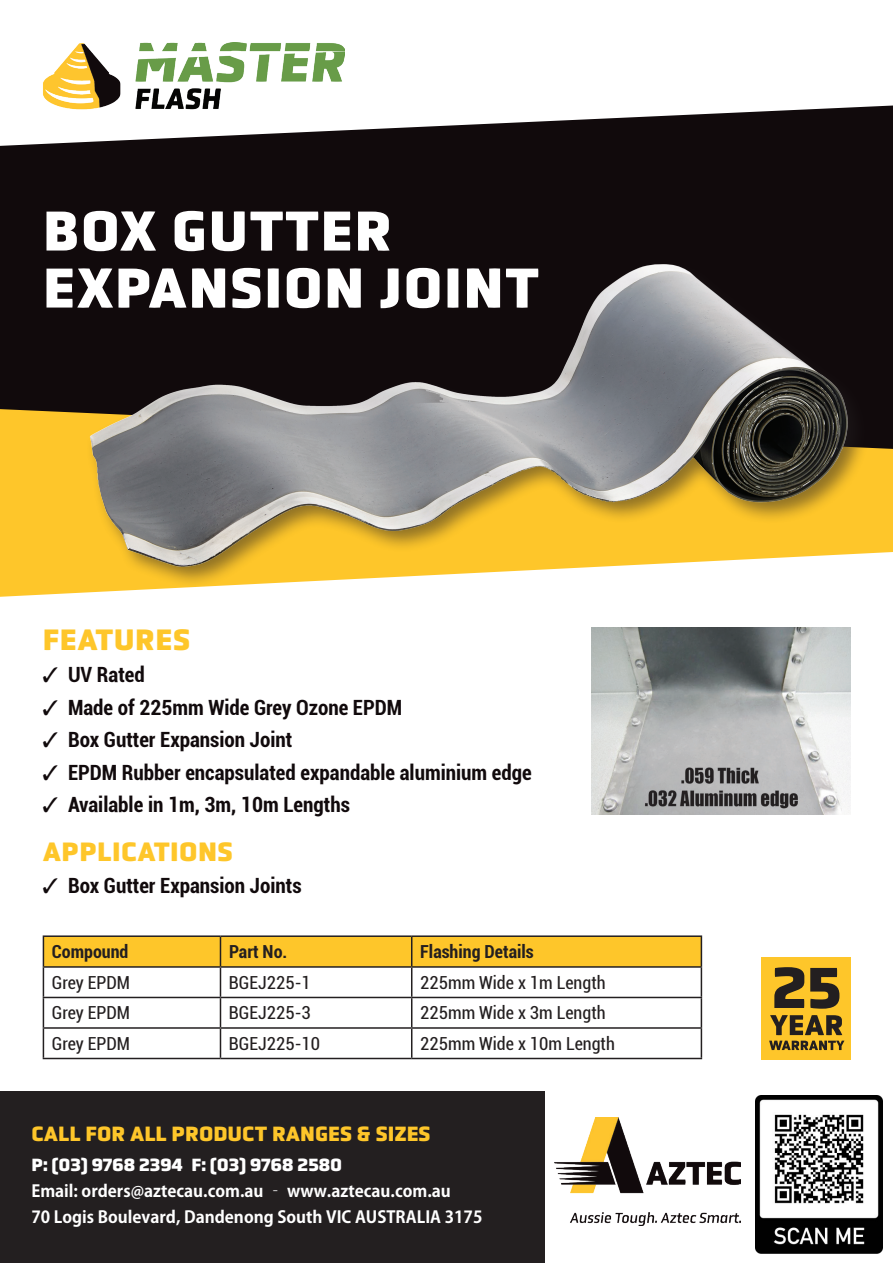
<style>
.page{position:relative;width:893px;height:1263px;background:#fff}
.page>*{position:absolute;margin:0;border:0;box-sizing:border-box;transform-origin:0 0}
.Product_Titles__Whit{font:900 57px/57px "Obvia";letter-spacing:.025em;color:#fff}
.Features_and_Applica{font:900 30px "Obvia";letter-spacing:.015em;color:#fec62a}
.t1{font:900 27px "Obvia";letter-spacing:.015em;color:#fec62a}
.t2{font:700 condensed 21px "Roboto";color:#110a0c}
.t3{font:900 21px "Obvia";color:#fec62a}
.t4{font:condensed 18px "Roboto";color:#231f20}
.t5{font:700 condensed 18px "Roboto";color:#231f20}
.t6{font:900 18px "Obvia";color:#fff}
.t7{font:700 16.5px/26px "Adobe Gothic Std";color:#fff}
</style>
<div class="page">
<div style="left:0;top:1092px;width:545px;height:171px;background:#231f20"></div>
<div style="left:0;top:0;width:893px;height:457px;background:#110a0c"></div>
<svg style="left:0;top:409px;width:893px;height:349px"></svg>
<svg style="left:0;top:0;width:893px;height:146px;fill:#fff"></svg>
<img style="left:43px;top:42px;width:301px;height:73px">
<div style="left:85px;top:259px;width:785px;height:330px;background:#231f20;opacity:.5"></div>
<img style="left:83px;top:264px;width:772px;height:312px">
<img style="left:592px;top:627px;width:258px;height:187px">
<div style="left:761px;top:957px;width:89px;height:102px;background:#fec62a"></div>
<svg style="left:774px;top:967px;width:30px;height:41px"></svg>
<svg style="left:810px;top:968px;width:29px;height:41px"></svg>
<svg style="left:769px;top:1015px;width:75px;height:35px"></svg>
<hr style="left:43px;top:935px;width:177px;height:2px;background:#231f20">
<hr style="left:220px;top:935px;width:192px;height:2px;background:#231f20">
<hr style="left:412px;top:935px;width:290px;height:2px;background:#231f20">
<svg style="left:43px;top:936px;width:659px;height:122px"></svg>
<hr style="left:43px;top:1058px;width:177px;height:1px;background:#231f20">
<hr style="left:220px;top:1058px;width:192px;height:1px;background:#231f20">
<hr style="left:412px;top:1058px;width:290px;height:1px;background:#231f20">
<img style="left:755px;top:1096px;width:128px;height:158px">
<img style="left:554px;top:1117px;width:186px;height:108px">
<p class="Product_Titles__Whit" style="left:43px;top:202px;width:498px">BOX GUTTER<br>EXPANSION JOINT</p>
<p class="Features_and_Applica" style="left:43px;top:621px;width:149px">FEATURES</p>
<p class="t2" style="left:43px;top:660px;width:104px">✓ UV Rated</p>
<p class="t2" style="left:43px;top:692px;width:361px">✓ Made of 225mm Wide Grey Ozone EPDM</p>
<p class="t2" style="left:43px;top:725px;width:251px">✓ Box Gutter Expansion Joint</p>
<p class="t2" style="left:43px;top:757px;width:491px">✓ EPDM Rubber encapsulated expandable aluminium edge</p>
<p class="t2" style="left:43px;top:790px;width:309px">✓ Available in 1m, 3m, 10m Lengths</p>
<p class="t1" style="left:43px;top:835px;width:192px">APPLICATIONS</p>
<p class="t2" style="left:43px;top:871px;width:261px">✓ Box Gutter Expansion Joints</p>
<p class="t5" style="left:52px;top:939px;width:78px">Compound</p>
<p class="t5" style="left:229px;top:939px;width:60px">Part No.</p>
<p class="t5" style="left:420px;top:939px;width:115px">Flashing Details</p>
<p class="t4" style="left:52px;top:970px;width:80px">Grey EPDM</p>
<p class="t4" style="left:229px;top:970px;width:83px">BGEJ225-1</p>
<p class="t4" style="left:420px;top:970px;width:187px">225mm Wide x 1m Length</p>
<p class="t4" style="left:52px;top:1000px;width:80px">Grey EPDM</p>
<p class="t4" style="left:229px;top:1000px;width:83px">BGEJ225-3</p>
<p class="t4" style="left:420px;top:1000px;width:187px">225mm Wide x 3m Length</p>
<p class="t4" style="left:52px;top:1031px;width:80px">Grey EPDM</p>
<p class="t4" style="left:229px;top:1031px;width:93px">BGEJ225-10</p>
<p class="t4" style="left:420px;top:1031px;width:196px">225mm Wide x 10m Length</p>
<p class="t3" style="left:31px;top:1121px;width:401px">CALL FOR ALL PRODUCT RANGES &amp; SIZES</p>
<p class="t6" style="left:31px;top:1154px;width:312px">P: (03) 9768 2394 F: (03) 9768 2580</p>
<p class="t7" style="left:31px;top:1179px;width:453px">Email: orders@aztecau.com.au – www.aztecau.com.au<br>70 Logis Boulevard, Dandenong South VIC AUSTRALIA 3175</p>
</div>
